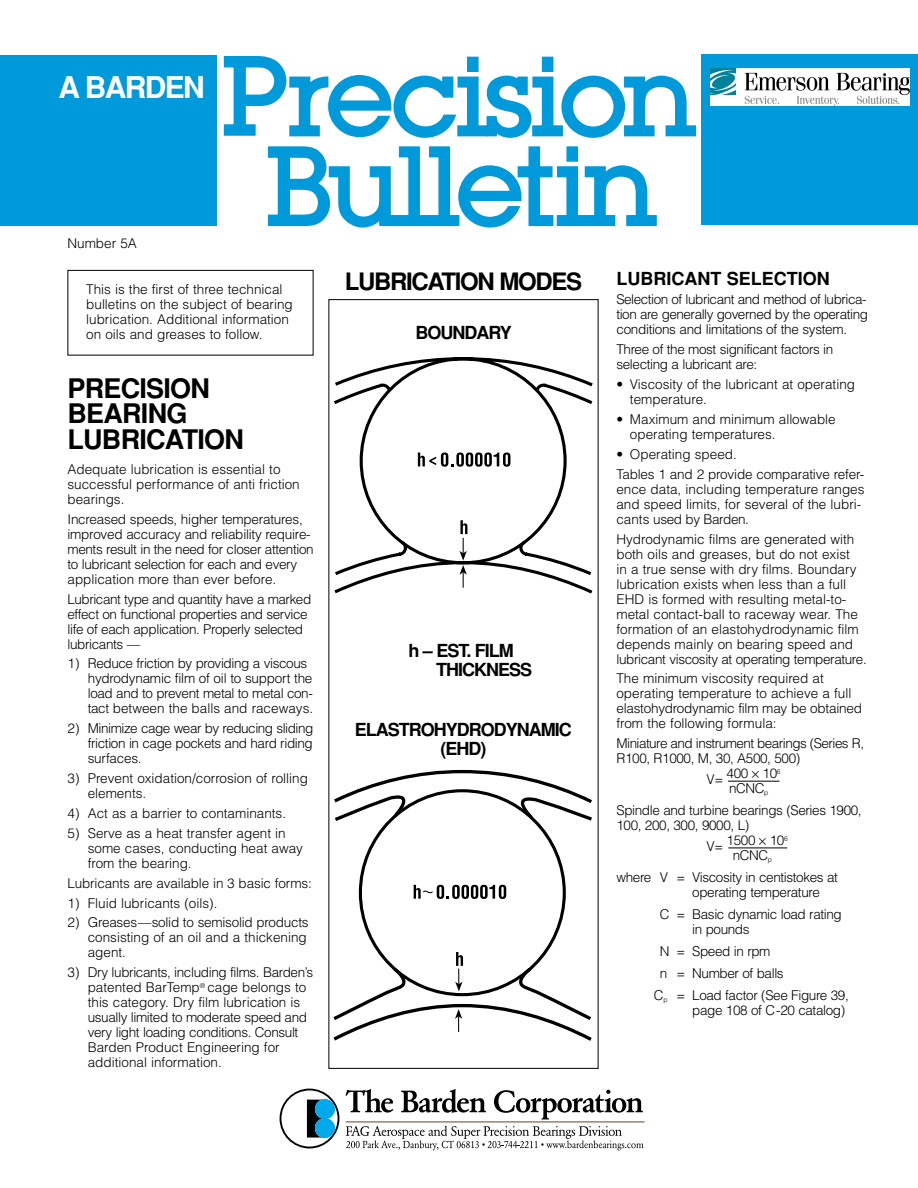
<style>
.page{position:relative;width:918px;height:1188px;background:#fff}
.page>*{position:absolute;margin:0;border:0;box-sizing:border-box;transform-origin:0 0}
.t1{font:700 30px "Helvetica";letter-spacing:-.055em;color:#fff}
.t2{font:700 27px/25.5px "Helvetica";letter-spacing:-.03em;color:#000}
.t3{font:700 24px "Helvetica";letter-spacing:-.055em;color:#000}
.t4{font:700 18px/19.5px "Helvetica";letter-spacing:-.055em;color:#000}
.t5{font:700 18px "Helvetica";color:#000}
.t6{font:300 13.5px/15px "Helvetica";letter-spacing:-.01em;color:#000}
.t7{font:300 13.5px/15px "Helvetica";letter-spacing:-.03em;color:#000}
.t8{font:300 13.5px "Helvetica";letter-spacing:-.04em;color:#000}
</style>
<div class="page">
<div style="left:0;top:55px;width:217px;height:170px;background:#009ada"></div>
<div style="left:701px;top:55px;width:217px;height:170px;background:#009ada"></div>
<div style="left:68px;top:270px;width:246px;height:86px;border:1px solid #000"></div>
<svg style="left:223px;top:56px;width:474px;height:172px"></svg>
<svg style="left:333px;top:769px;width:259px;height:272px"></svg>
<svg style="left:333px;top:792px;width:259px;height:231px"></svg>
<svg style="left:334px;top:952px;width:257px;height:86px"></svg>
<svg style="left:414px;top:885px;width:92px;height:14px"></svg>
<svg style="left:334px;top:357px;width:259px;height:237px"></svg>
<svg style="left:334px;top:371px;width:259px;height:207px"></svg>
<svg style="left:460px;top:520px;width:8px;height:68px"></svg>
<svg style="left:418px;top:452px;width:92px;height:15px"></svg>
<hr style="left:728px;top:781px;width:52px;height:1px;background:#000">
<hr style="left:728px;top:848px;width:59px;height:1px;background:#000">
<svg style="left:345px;top:1089px;width:48px;height:24px"></svg>
<svg style="left:401px;top:1089px;width:85px;height:24px"></svg>
<svg style="left:494px;top:1090px;width:149px;height:30px"></svg>
<hr style="left:346px;top:1121px;width:298px;height:2px;background:#8f8f8f">
<div style="left:280px;top:1089px;width:59px;height:59px;border:2px solid #000;border-radius:50%"></div>
<div style="left:307px;top:1100px;width:17px;height:38px;background:#000"></div>
<svg style="left:315px;top:1100px;width:7px;height:38px"></svg>
<div style="left:315px;top:1100px;width:20px;height:19px;background:#00a9ec;border-radius:50%"></div>
<div style="left:315px;top:1100px;width:20px;height:19px;border:1px solid #00a9ec;border-radius:50%"></div>
<div style="left:315px;top:1119px;width:20px;height:19px;background:#00a9ec;border-radius:50%"></div>
<div style="left:315px;top:1119px;width:20px;height:19px;border:1px solid #00a9ec;border-radius:50%"></div>
<svg style="left:346px;top:1126px;width:298px;height:24px"></svg>
<img style="left:710px;top:69px;width:199px;height:36px">
<h1 class="t1" style="left:58px;top:76px;width:148px">A BARDEN</h1>
<p class="t6" style="left:68px;top:238px;width:71px">Number 5A</p>
<p class="t6" style="left:86px;top:284px;width:208px">This is the first of three technical bulletins on the subject of bearing lubrication. Additional information on oils and greases to follow.</p>
<h2 class="t2" style="left:68px;top:378px;width:178px">PRECISION<br>BEARING<br>LUBRICATION</h2>
<p class="t6" style="left:68px;top:464px;width:234px">Adequate lubrication is essential to successful performance of anti friction bearings.</p>
<p class="t6" style="left:68px;top:514px;width:248px">Increased speeds, higher temperatures, improved accuracy and reliability require&shy;ments result in the need for closer attention to lubricant selection for each and every application more than ever before.</p>
<p class="t7" style="left:68px;top:594px;width:245px">Lubricant type and quantity have a marked effect on functional properties and service life of each application. Properly selected lubricants —</p>
<p class="t7" style="left:88px;top:659px;width:227px;text-indent:-20px">1) Reduce friction by providing a viscous hydrodynamic film of oil to support the load and to prevent metal to metal con&shy;tact between the balls and raceways.</p>
<p class="t6" style="left:88px;top:723px;width:227px;text-align:justify;text-indent:-20px">2) Minimize cage wear by reducing sliding friction in cage pockets and hard riding surfaces.</p>
<p class="t6" style="left:88px;top:773px;width:222px;text-indent:-20px">3) Prevent oxidation/corrosion of rolling elements.</p>
<p class="t6" style="left:68px;top:808px;width:220px">4) Act as a barrier to contaminants.</p>
<p class="t6" style="left:88px;top:828px;width:217px;text-indent:-20px">5) Serve as a heat transfer agent in some cases, conducting heat away from the bearing.</p>
<p class="t6" style="left:68px;top:878px;width:246px">Lubricants are available in 3 basic forms:</p>
<p class="t6" style="left:68px;top:898px;width:151px">1) Fluid lubricants (oils).</p>
<p class="t6" style="left:88px;top:918px;width:222px;text-indent:-20px">2) Greases—solid to semisolid products consisting of an oil and a thickening agent.</p>
<p class="t6" style="left:88px;top:967px;width:227px;text-indent:-20px">3) Dry lubricants, including films. Barden’s patented BarTemp<sup>®</sup> cage belongs to this category. Dry film lubrication is usually limited to moderate speed and very light loading conditions. Consult Barden Product Engineering for additional information.</p>
<h3 class="t3" style="left:345px;top:273px;width:239px">LUBRICATION MODES</h3>
<h3 class="t4" style="left:416px;top:324px;width:98px">BOUNDARY</h3>
<h3 class="t4" style="left:436px;top:642px;width:97px;text-indent:-28px">h – EST. FILM<br>THICKNESS</h3>
<h3 class="t4" style="left:355px;top:721px;width:218px;text-align:center">ELASTROHYDRODYNAMIC (EHD)</h3>
<h3 class="t5" style="left:616px;top:272px;width:215px">LUBRICANT SELECTION</h3>
<p class="t6" style="left:616px;top:295px;width:253px;text-align:justify">Selection of lubricant and method of lubrica&shy;tion are generally governed by the operating conditions and limitations of the system.</p>
<p class="t7" style="left:616px;top:344px;width:218px">Three of the most significant factors in selecting a lubricant are:</p>
<p class="t6" style="left:630px;top:379px;width:227px;text-indent:-14px">• Viscosity of the lubricant at operating temperature.</p>
<p class="t6" style="left:630px;top:414px;width:207px;text-indent:-14px">• Maximum and minimum allowable operating temperatures.</p>
<p class="t6" style="left:616px;top:447px;width:249px;line-height:19.8px">• Operating speed.<br>Tables 1 and 2 provide comparative refer-</p>
<p class="t6" style="left:616px;top:484px;width:250px">ence data, including temperature ranges and speed limits, for several of the lubri&shy;cants used by Barden.</p>
<p class="t6" style="left:616px;top:534px;width:252px">Hydrodynamic films are generated with both oils and greases, but do not exist<br>in a true sense with dry films. Boundary lubrication exists when less than a full EHD is formed with resulting metal-to&shy;metal contact-ball to raceway wear. The formation of an elastohydrodynamic film depends mainly on bearing speed and lubricant viscosity at operating temperature.</p>
<p class="t6" style="left:616px;top:674px;width:247px">The minimum viscosity required at operating temperature to achieve a full elastohydrodynamic film may be obtained from the following formula:</p>
<p class="t8" style="left:616px;top:739px;width:249px">Miniature and instrument bearings (Series R,</p>
<p class="t7" style="left:616px;top:753px;width:185px">R100, R1000, M, 30, A500, 500)</p>
<p class="t6" style="left:706px;top:768px;width:76px">V= 400 10<sup>6</sup></p>
<p class="t6" style="left:729px;top:783px;width:41px">nCNC<sub>p</sub></p>
<p class="t7" style="left:616px;top:805px;width:247px">Spindle and turbine bearings (Series 1900,</p>
<p class="t7" style="left:616px;top:820px;width:134px">100, 200, 300, 9000, L)</p>
<p class="t6" style="left:706px;top:835px;width:83px">V= 1500 10<sup>6</sup></p>
<p class="t6" style="left:733px;top:850px;width:41px">nCNC<sub>p</sub></p>
<p class="t7" style="left:692px;top:872px;width:147px;text-indent:-76px">where V = Viscosity in centistokes at operating temperature</p>
<p class="t7" style="left:692px;top:909px;width:151px;text-indent:-32px">C = Basic dynamic load rating in pounds</p>
<p class="t7" style="left:660px;top:947px;width:112px">N = Speed in rpm</p>
<p class="t7" style="left:660px;top:969px;width:125px">n = Number of balls</p>
<p class="t7" style="left:654px;top:991px;width:196px">C<sub>p</sub> = Load factor (See Figure 39,</p>
<p class="t7" style="left:692px;top:1006px;width:155px">page 108 of C-20 catalog)</p>
</div>
